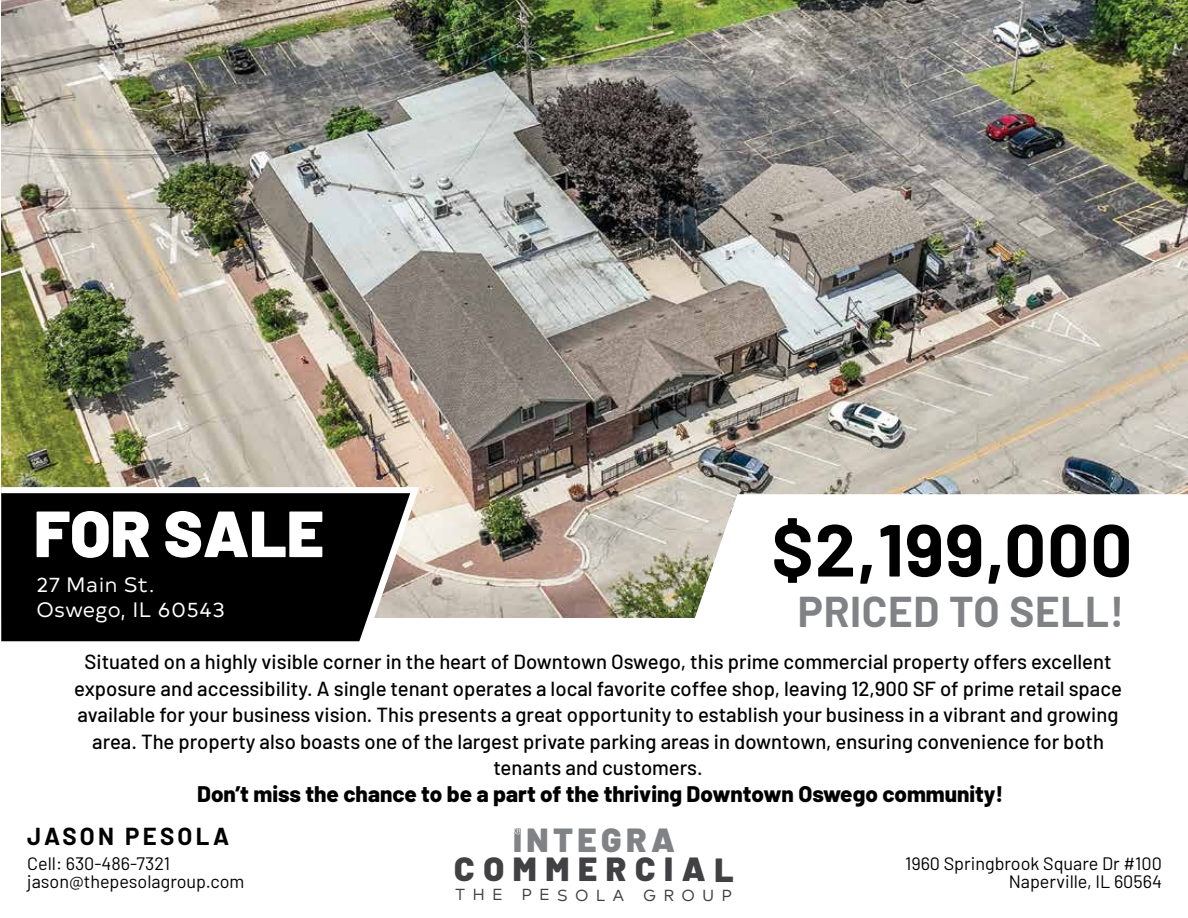
<style>
.page{position:relative;width:1188px;height:918px;background:#fff}
.page>*{position:absolute;margin:0;border:0;box-sizing:border-box;transform-origin:0 0}
.t1{font:700 73.5px "Barlow";letter-spacing:.015em;color:#000}
.t2{font:900 65.1px "Barlow";color:#fff}
.t3{font:700 42.15px "Barlow";letter-spacing:.015em;color:#808285}
.t4{font:900 33.45px "Barlow";letter-spacing:.255em;color:#414042}
.t5{font:900 33.45px "Barlow";letter-spacing:.13em;color:#808285}
.t6{font:700 24px "Barlow";letter-spacing:.135em;color:#000}
.t7{font:800 22.5px "Barlow";color:#000}
.t8{font:20.85px "Typold";letter-spacing:.02em;color:#fff}
.t9{font:500 20.4px/26.5px "Barlow";color:#000;text-align:center}
.t10{font:18px/18px "Barlow";color:#000;text-align:right}
.t11{font:16.05px "Typold";letter-spacing:.45em;color:#414042}
</style>
<div class="page">
<img style="left:1px;top:0;width:1187px;height:617px">
<svg style="left:1px;top:487px;width:418px;height:131px"></svg>
<svg style="left:1px;top:493px;width:409px;height:148px;background:#0e0d0d"></svg>
<svg style="left:686px;top:494px;width:502px;height:124px"></svg>
<h2 class="t2" style="left:34px;top:485px;width:291px">FOR SALE</h2>
<p class="t8" style="left:37px;top:568px;width:120px">27 Main St.</p>
<h1 class="t1" style="left:772px;top:496px;width:362px">$2,199,000</h1>
<h3 class="t3" style="left:798px;top:580px;width:328px">PRICED TO SELL!</h3>
<p class="t8" style="left:37px;top:593px;width:190px">Oswego, IL 60543</p>
<p class="t9" style="left:74px;top:647px;width:1049px">Situated on a highly visible corner in the heart of Downtown Oswego, this prime commercial property offers excellent exposure and accessibility. A single tenant operates a local favorite coffee shop, leaving 12,900 SF of prime retail space available for your business vision. This presents a great opportunity to establish your business in a vibrant and growing area. The property also boasts one of the largest private parking areas in downtown, ensuring convenience for both tenants and customers.</p>
<p class="t7" style="left:197px;top:777px;width:808px">Don’t miss the chance to be a part of the thriving Downtown Oswego community!</p>
<p class="t6" style="left:27px;top:818px;width:203px">JASON PESOLA</p>
<h3 class="t5" style="left:513px;top:815px;width:163px">INTEGRA</h3>
<p class="t10" style="left:27px;top:853px;width:219px;text-align:left">Cell: 630-486-7321 jason@thepesolagroup.com</p>
<h3 class="t4" style="left:454px;top:844px;width:281px">COMMERCIAL</h3>
<p class="t11" style="left:455px;top:883px;width:279px">THE PESOLA GROUP</p>
<p class="t10" style="left:905px;top:853px;width:258px">1960 Springbrook Square Dr #100<br>Naperville, IL 60564</p>
</div>
